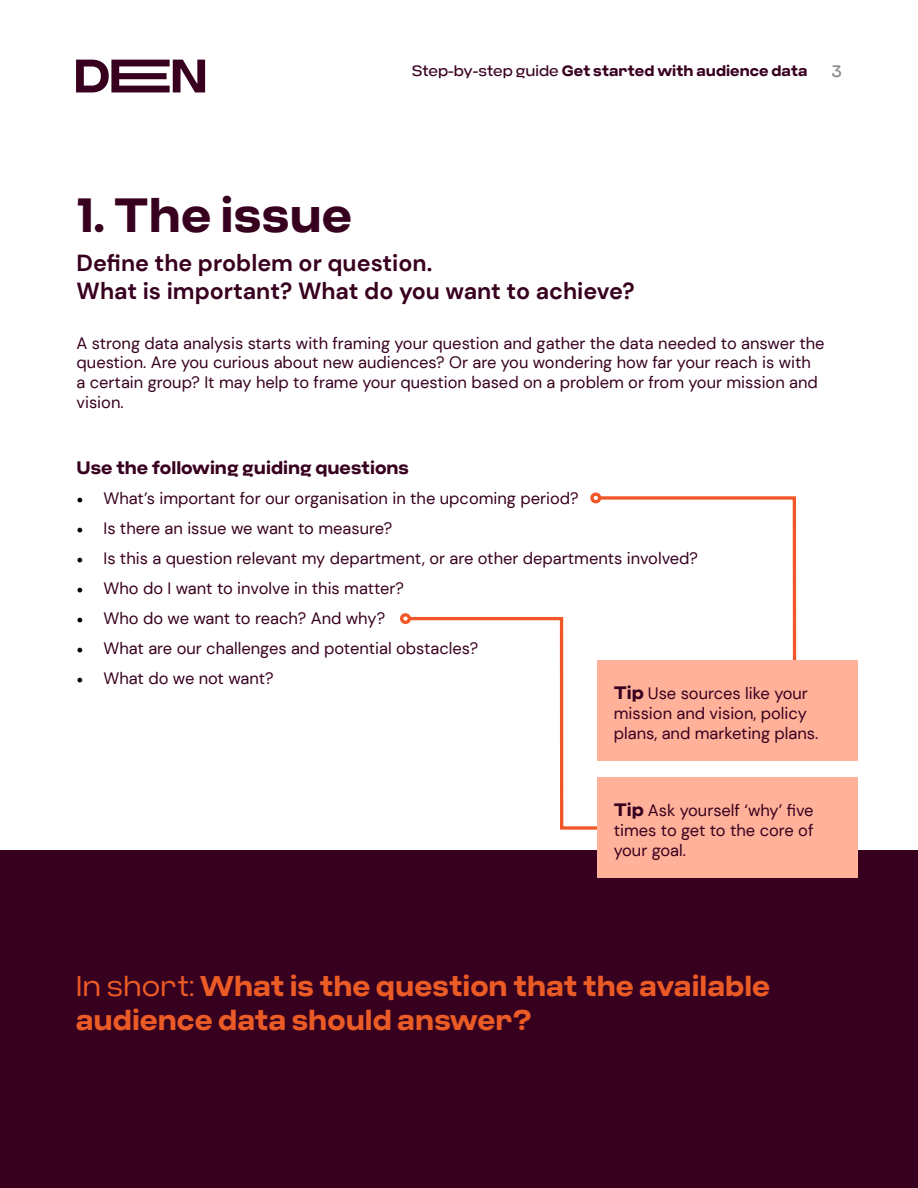
<style>
.page{position:relative;width:918px;height:1188px;background:#fff}
.page>*{position:absolute;margin:0;border:0;box-sizing:border-box;transform-origin:0 0}
.t1{font:700 48px "Criteria CF";color:#38001f}
.t2{font:700 28.5px/34.2px "Criteria CF";color:#eb5b25}
.t3{font:700 23.25px/27.9px "DM Sans";color:#38001f}
.t4{font:700 18px "Criteria CF";color:#38001f}
.t5{font:16.5px/19.8px "DM Sans";color:#38001f}
.t6{font:16.5px "Criteria CF";color:#878787}
.t7{font:700 15px "Criteria CF";color:#38001f}
.s1{font-weight:400}
.s2{font-family:"Minion Pro";font-size:18px;color:#000}
.s3{font-family:"Criteria CF";font-weight:700;font-size:18px}
.s4{font-weight:300}
</style>
<div class="page">
<svg style="left:76px;top:60px;width:129px;height:32px"></svg>
<div style="left:0;top:850px;width:918px;height:338px;background:#38001f"></div>
<svg style="left:400px;top:492px;width:398px;height:338px"></svg>
<div style="left:597px;top:661px;width:261px;height:100px;background:#ffb19a"></div>
<div style="left:597px;top:777px;width:261px;height:101px;background:#ffb19a"></div>
<h1 class="t1" style="left:77px;top:186px;width:277px">1. The issue</h1>
<p class="t7" style="left:412px;top:62px;width:397px"><span class="s1">Step-by-step guide</span> Get started with audience data</p>
<p class="t6" style="left:831px;top:61px;width:12px">3</p>
<h3 class="t3" style="left:77px;top:249px;width:560px">Define the problem or question.<br>What is important? What do you want to achieve?</h3>
<p class="t5" style="left:77px;top:333px;width:750px">A strong data analysis starts with framing your question and gather the data needed to answer the question. Are you curious about new audiences? Or are you wondering how far your reach is with<br>a certain group? It may help to frame your question based on a problem or from your mission and vision.</p>
<p class="t4" style="left:77px;top:457px;width:334px">Use the following guiding questions</p>
<p class="t5" style="left:77px;top:488px;width:504px"><span class="s2">•</span> What’s important for our organisation in the upcoming period?</p>
<p class="t5" style="left:77px;top:518px;width:317px"><span class="s2">•</span> Is there an issue we want to measure?</p>
<p class="t5" style="left:77px;top:548px;width:623px"><span class="s2">•</span> Is this a question relevant my department, or are other departments involved?</p>
<p class="t5" style="left:77px;top:578px;width:329px"><span class="s2">•</span> Who do I want to involve in this matter?</p>
<p class="t5" style="left:77px;top:608px;width:310px"><span class="s2">•</span> Who do we want to reach? And why?</p>
<p class="t5" style="left:77px;top:638px;width:403px"><span class="s2">•</span> What are our challenges and potential obstacles?</p>
<p class="t5" style="left:77px;top:668px;width:199px"><span class="s2">•</span> What do we not want?</p>
<p class="t5" style="left:614px;top:683px;width:206px"><span class="s3">Tip</span> Use sources like your mission and vision, policy plans, and marketing plans.</p>
<p class="t5" style="left:614px;top:800px;width:201px;text-align:justify"><span class="s3">Tip</span> Ask yourself ‘why’ five times to get to the core of your goal.</p>
<h2 class="t2" style="left:76px;top:970px;width:696px"><span class="s4">In short:</span> What is the question that the available audience data should answer?</h2>
</div>
